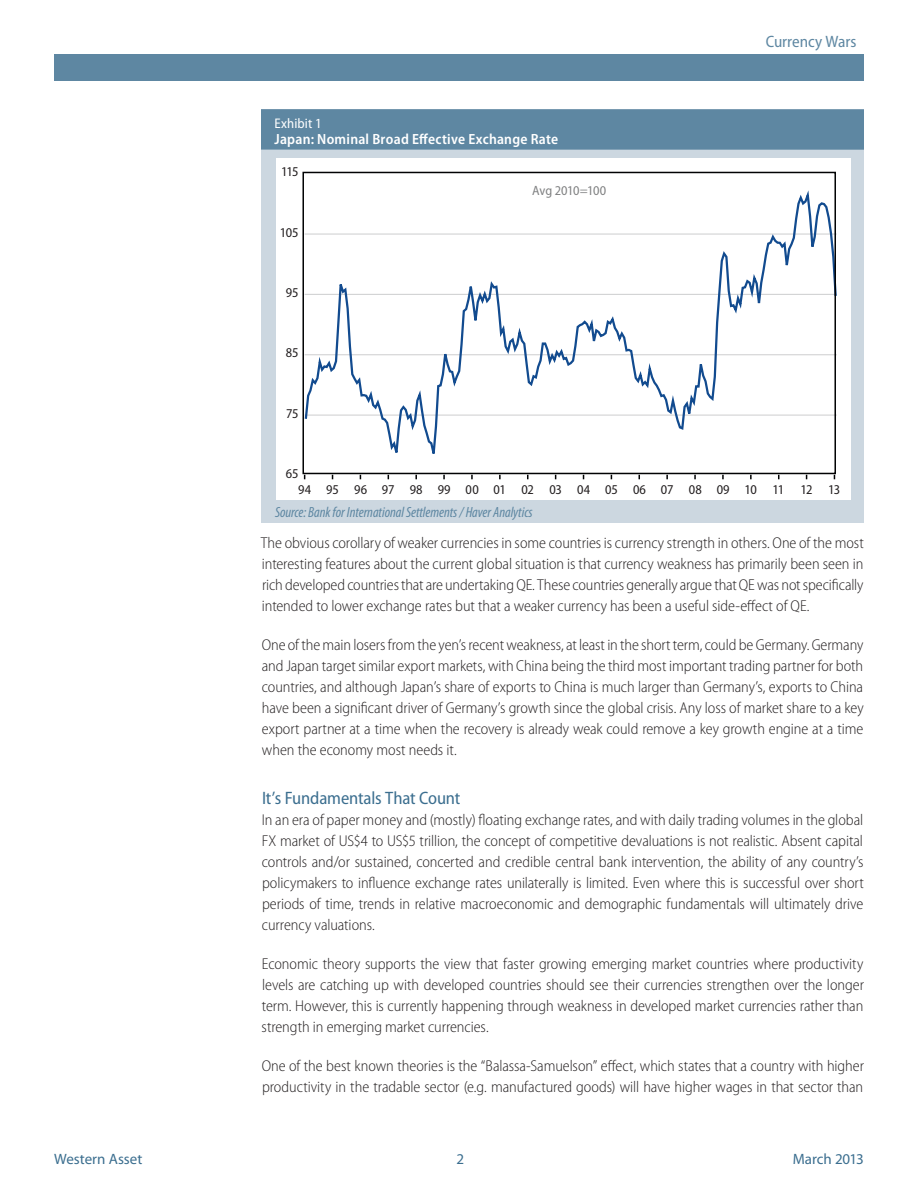
<style>
.page{position:relative;width:918px;height:1188px;background:#fff}
.page>*{position:absolute;margin:0;border:0;box-sizing:border-box;transform-origin:0 0}
.Body_Title{font:semi-condensed 18px "Myriad Pro";letter-spacing:-.01em;color:#3b6e8f}
.white_paper_title-se{font:semi-condensed 16.5px "Myriad Pro";letter-spacing:-.005em;color:#5e87a2}
.Body_Text{font:300 semi-condensed 15.75px/21px "Myriad Pro";letter-spacing:-.005em;color:#231f20;text-align:justify}
.header_footer{font:15px "Myriad Pro";color:#3b6e8f}
.Page{font:15px "Myriad Pro";color:#3b6e8f}
.t1{font:italic condensed 14.85px "Myriad Pro";letter-spacing:-.005em;color:#5e87a2}
.t2{font:600 semi-condensed 14.85px "Myriad Pro";letter-spacing:.015em;color:#fff}
.t3{font:semi-condensed 13.95px "Myriad Pro";letter-spacing:.01em;color:#fff}
.t4{font:semi-condensed 13.5px "Myriad Pro";letter-spacing:-.005em;color:#231f20}
.t5{font:semi-condensed 13.5px "Myriad Pro";letter-spacing:-.02em;color:#808182}
</style>
<div class="page">
<div style="left:54px;top:54px;width:810px;height:27px;background:#5e87a2"></div>
<div style="left:261px;top:109px;width:603px;height:413px;background:#ccd7e0"></div>
<div style="left:261px;top:109px;width:603px;height:41px;background:#5e87a2"></div>
<div style="left:276px;top:158px;width:575px;height:342px;background:#fff"></div>
<svg style="left:305px;top:190px;width:532px;height:264px"></svg>
<div style="left:302px;top:172px;width:534px;height:302px;border:2px solid #010203"></div>
<p class="t3" style="left:274px;top:116px;width:49px">Exhibit 1</p>
<p class="t2" style="left:274px;top:131px;width:285px">Japan: Nominal Broad Effective Exchange Rate</p>
<p class="t4" style="left:281px;top:164px;width:19px">115</p>
<p class="t4" style="left:280px;top:225px;width:20px">105</p>
<p class="t4" style="left:286px;top:285px;width:14px">95</p>
<p class="t4" style="left:286px;top:345px;width:14px">85</p>
<p class="t4" style="left:286px;top:406px;width:14px">75</p>
<p class="t4" style="left:286px;top:466px;width:14px">65</p>
<p class="t5" style="left:532px;top:183px;width:76px">Avg 2010=100</p>
<p class="white_paper_title-se" style="left:766px;top:32px;width:92px">Currency Wars</p>
<p class="t4" style="left:298px;top:482px;width:544px">94 95 96 97 98 99 00 01 02 03 04 05 06 07 08 09 10 11 12 13</p>
<p class="t1" style="left:275px;top:503px;width:259px">Source: Bank for International Settlements / Haver Analytics</p>
<p class="Body_Text" style="left:261px;top:532px;width:605px">The obvious corollary of weaker currencies in some countries is currency strength in others. One of the most interesting features about the current global situation is that currency weakness has primarily been seen in rich developed countries that are undertaking QE. These countries generally argue that QE was not specifically intended to lower exchange rates but that a weaker currency has been a useful side-effect of QE.</p>
<p class="Body_Text" style="left:262px;top:634px;width:603px">One of the main losers from the yen’s recent weakness, at least in the short term, could be Germany. Germany and Japan target similar export markets, with China being the third most important trading partner for both countries, and although Japan’s share of exports to China is much larger than Germany’s, exports to China have been a significant driver of Germany’s growth since the global crisis. Any loss of market share to a key export partner at a time when the recovery is already weak could remove a key growth engine at a time when the economy most needs it.</p>
<p class="Body_Title" style="left:262px;top:788px;width:200px">It’s Fundamentals That Count</p>
<p class="Body_Text" style="left:262px;top:810px;width:603px">In an era of paper money and (mostly) floating exchange rates, and with daily trading volumes in the global FX market of US$4 to US$5 trillion, the concept of competitive devaluations is not realistic. Absent capital controls and/or sustained, concerted and credible central bank intervention, the ability of any country’s policymakers to influence exchange rates unilaterally is limited. Even where this is successful over short periods of time, trends in relative macroeconomic and demographic fundamentals will ultimately drive currency valuations.</p>
<p class="Body_Text" style="left:261px;top:954px;width:604px">Economic theory supports the view that faster growing emerging market countries where productivity levels are catching up with developed countries should see their currencies strengthen over the longer term. However, this is currently happening through weakness in developed market currencies rather than strength in emerging market currencies.</p>
<p class="Body_Text" style="left:262px;top:1056px;width:604px">One of the best known theories is the “Balassa-Samuelson” effect, which states that a country with higher productivity in the tradable sector (e.g. manufactured goods) will have higher wages in that sector than</p>
<p class="header_footer" style="left:54px;top:1150px;width:90px">Western Asset</p>
<p class="header_footer" style="left:793px;top:1150px;width:73px">March 2013</p>
<p class="Page" style="left:457px;top:1150px;width:9px">2</p>
</div>
